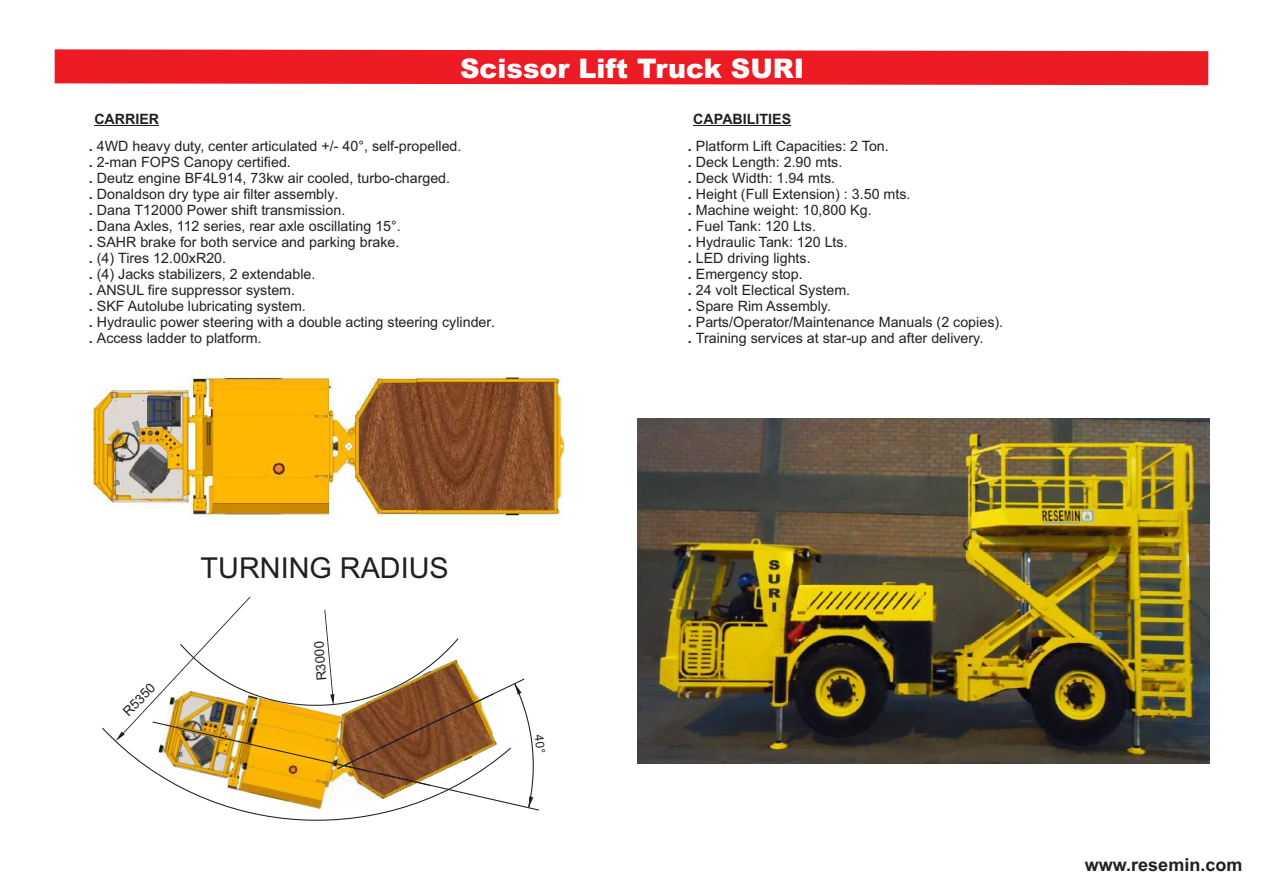
<style>
.page{position:relative;width:1263px;height:893px;background:#fff}
.page>*{position:absolute;margin:0;border:0;box-sizing:border-box;transform-origin:0 0}
.t1{font:28.8px "Arial";color:#231f20}
.t2{font:900 27px "Arial";color:#fff}
.t3{font:700 18px "Arial";color:#231f20}
.t4{font:14.25px/15.9px "Arial";color:#231f20}
.t5{font:13.5px "Arial";color:#231f20}
.s1{font-weight:700}
</style>
<div class="page">
<svg style="left:54px;top:49px;width:1155px;height:37px;background:#ee2e36"></svg>
<svg style="left:102px;top:727px;width:291px;height:94px"></svg>
<img style="left:94px;top:376px;width:470px;height:145px">
<img style="left:637px;top:418px;width:572px;height:345px">
<hr style="left:94px;top:125px;width:65px;height:1px;background:#231f20">
<hr style="left:693px;top:125px;width:98px;height:1px;background:#231f20">
<svg style="left:116px;top:596px;width:423px;height:215px"></svg>
<h2 class="t2" style="left:460px;top:59px;width:346px">Scissor Lift Truck SURI</h2>
<p class="t4" style="left:89px;top:106px;width:374px;line-height:27.8px;text-indent:5px"><span class="s1">CARRIER<br>.</span> 4WD heavy duty, center articulated +/- 40°, self-propelled.</p>
<p class="t4" style="left:89px;top:156px;width:408px"><span class="s1">.</span> 2-man FOPS Canopy certified.<br><span class="s1">.</span> Deutz engine BF4L914, 73kw air cooled, turbo-charged.<br><span class="s1">.</span> Donaldson dry type air filter assembly.<br><span class="s1">.</span> Dana T12000 Power shift transmission.<br><span class="s1">.</span> Dana Axles, 112 series, rear axle oscillating 15°.<br><span class="s1">.</span> SAHR brake for both service and parking brake.<br><span class="s1">.</span> (4) Tires 12.00xR20.<br><span class="s1">.</span> (4) Jacks stabilizers, 2 extendable.<br><span class="s1">.</span> ANSUL fire suppressor system.<br><span class="s1">.</span> SKF Autolube lubricating system.<br><span class="s1">.</span> Hydraulic power steering with a double acting steering cylinder. <span class="s1">.</span> Access ladder to platform.</p>
<p class="t4" style="left:688px;top:106px;width:202px;line-height:27.8px;text-indent:5px"><span class="s1">CAPABILITIES<br>.</span> Platform Lift Capacities: 2 Ton.</p>
<p class="t4" style="left:688px;top:156px;width:317px"><span class="s1">.</span> Deck Length: 2.90 mts.<br><span class="s1">.</span> Deck Width: 1.94 mts.<br><span class="s1">.</span> Height (Full Extension) : 3.50 mts.<br><span class="s1">.</span> Machine weight: 10,800 Kg.<br><span class="s1">.</span> Fuel Tank: 120 Lts.<br><span class="s1">.</span> Hydraulic Tank: 120 Lts.<br><span class="s1">.</span> LED driving lights.<br><span class="s1">.</span> Emergency stop.<br><span class="s1">.</span> 24 volt Electical System.<br><span class="s1">.</span> Spare Rim Assembly.<br><span class="s1">.</span> Parts/Operator/Maintenance Manuals (2 copies). <span class="s1">.</span> Training services at star-up and after delivery.</p>
<p class="t5" style="left:122px;top:710px;width:41px;rotate:-46deg">R5350</p>
<h1 class="t1" style="left:201px;top:557px;width:250px">TURNING RADIUS</h1>
<p class="t5" style="left:317px;top:681px;width:41px;rotate:-94deg">R3000</p>
<p class="t3" style="left:1085px;top:858px;width:159px">www.resemin.com</p>
</div>
